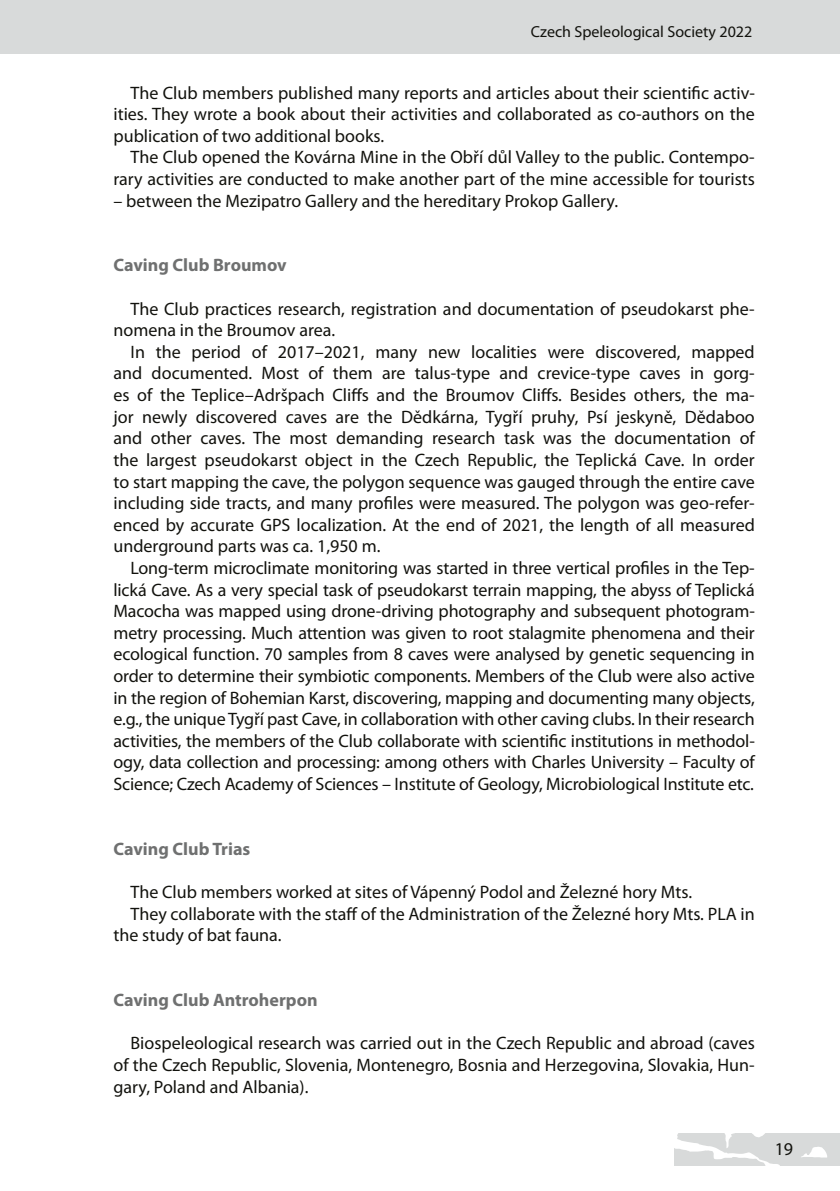
<style>
.page{position:relative;width:840px;height:1191px;background:#fff}
.page>*{position:absolute;margin:0;border:0;box-sizing:border-box;transform-origin:0 0}
.t1{font:18px/21.6px "Myriad Pro";color:#12120d;text-align:justify}
.t2{font:700 18px "Myriad Pro";color:#6f7070}
.t3{font:16px "Myriad Pro";color:#12120d}
</style>
<div class="page">
<div style="left:673px;top:1133px;width:166px;height:33px;background:#d8dada"></div>
<div style="left:0;top:0;width:839px;height:54px;background:#d8dada"></div>
<svg style="left:673px;top:1133px;width:107px;height:33px"></svg>
<svg style="left:801px;top:1147px;width:26px;height:10px"></svg>
<p class="t3" style="left:530px;top:21px;width:223px">Czech Speleological Society 2022</p>
<p class="t1" style="left:113px;top:81px;width:642px;text-indent:17px">The Club members published many reports and articles about their scientific activ&shy;ities. They wrote a book about their activities and collaborated as co-authors on the publication of two additional books.</p>
<p class="t1" style="left:113px;top:146px;width:642px;text-align:right">The Club opened the Kovárna Mine in the Obří důl Valley to the public. Contempo&shy;rary activities are conducted to make another part of the mine accessible for tourists</p>
<p class="t1" style="left:113px;top:189px;width:504px">– between the Mezipatro Gallery and the hereditary Prokop Gallery.</p>
<p class="t2" style="left:113px;top:254px;width:175px">Caving Club Broumov</p>
<p class="t1" style="left:113px;top:297px;width:642px;text-indent:17px">The Club practices research, registration and documentation of pseudokarst phe&shy;nomena in the Broumov area.</p>
<p class="t1" style="left:113px;top:341px;width:642px;text-indent:17px">In the period of 2017–2021, many new localities were discovered, mapped and documented. Most of them are talus-type and crevice-type caves in gorg&shy;es of the Teplice–Adršpach Cliffs and the Broumov Cliffs. Besides others, the ma&shy;jor newly discovered caves are the Dědkárna, Tygří pruhy, Psí jeskyně, Dědaboo and other caves. The most demanding research task was the documentation of the largest pseudokarst object in the Czech Republic, the Teplická Cave. In order to start mapping the cave, the polygon sequence was gauged through the entire cave including side tracts, and many profiles were measured. The polygon was geo-refer&shy;enced by accurate GPS localization. At the end of 2021, the length of all measured underground parts was ca. 1,950 m.</p>
<p class="t1" style="left:113px;top:557px;width:642px;text-indent:17px">Long-term microclimate monitoring was started in three vertical profiles in the Tep&shy;lická Cave. As a very special task of pseudokarst terrain mapping, the abyss of Teplická Macocha was mapped using drone-driving photography and subsequent photogram&shy;metry processing. Much attention was given to root stalagmite phenomena and their ecological function. 70 samples from 8 caves were analysed by genetic sequencing in order to determine their symbiotic components. Members of the Club were also active in the region of Bohemian Karst, discovering, mapping and documenting many objects, e.g., the unique Tygří past Cave, in collaboration with other caving clubs. In their research activities, the members of the Club collaborate with scientific institutions in methodol&shy;ogy, data collection and processing: among others with Charles University – Faculty of Science; Czech Academy of Sciences – Institute of Geology, Microbiological Institute etc.</p>
<p class="t2" style="left:113px;top:837px;width:138px">Caving Club Trias</p>
<p class="t1" style="left:130px;top:881px;width:561px">The Club members worked at sites of Vápenný Podol and Železné hory Mts.</p>
<p class="t1" style="left:130px;top:902px;width:625px">They collaborate with the staff of the Administration of the Železné hory Mts. PLA in</p>
<p class="t1" style="left:113px;top:924px;width:168px">the study of bat fauna.</p>
<p class="t2" style="left:113px;top:988px;width:205px">Caving Club Antroherpon</p>
<p class="t1" style="left:113px;top:1032px;width:642px;text-indent:17px">Biospeleological research was carried out in the Czech Republic and abroad (caves of the Czech Republic, Slovenia, Montenegro, Bosnia and Herzegovina, Slovakia, Hun&shy;gary, Poland and Albania).</p>
<p class="t1" style="left:774px;top:1137px;width:20px">19</p>
</div>
